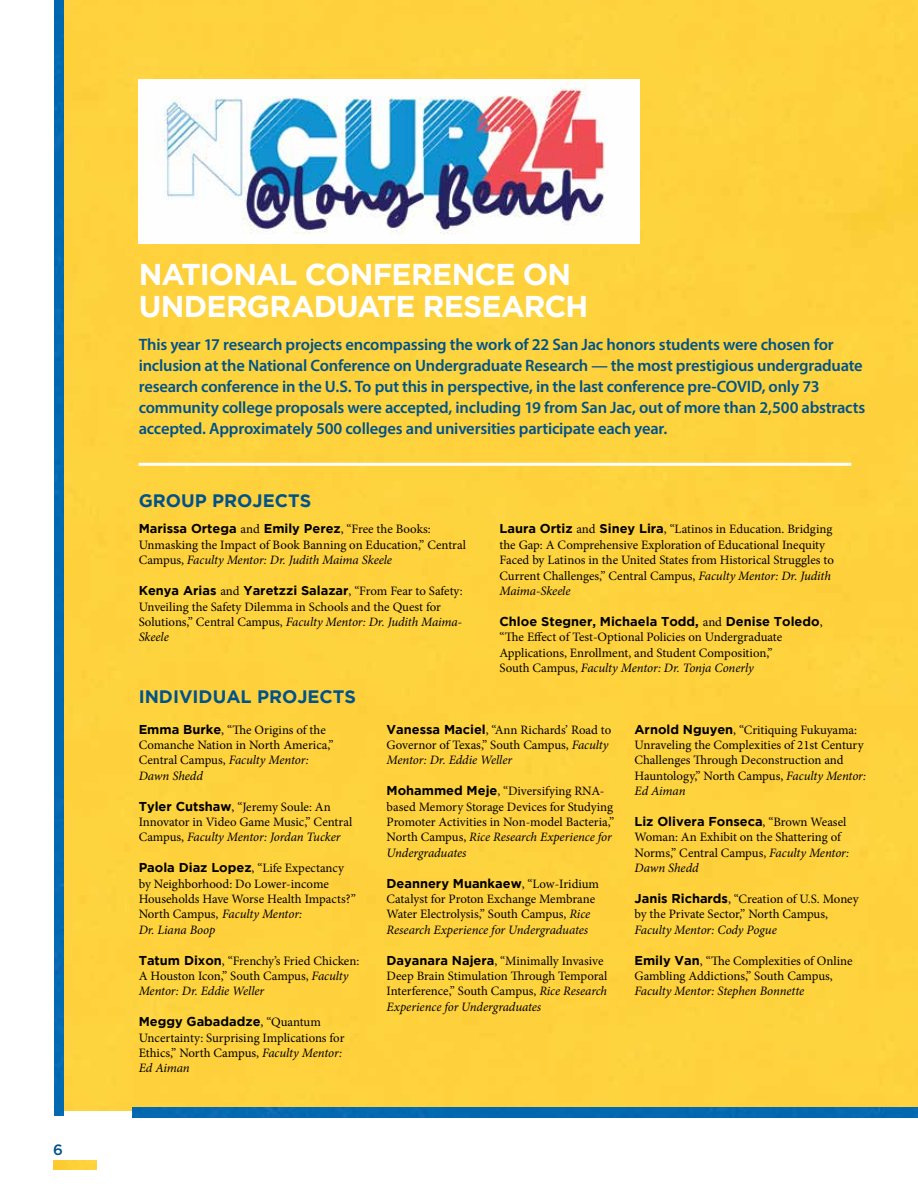
<style>
.page{position:relative;width:918px;height:1188px;background:#fff}
.page>*{position:absolute;margin:0;border:0;box-sizing:border-box;transform-origin:0 0}
.t1{font:700 30px/31.5px "Gotham";letter-spacing:-.03em;color:#fff}
.t2{font:700 18px "Gotham";color:#005289}
.t3{font:600 16.5px/21px "Myriad Pro";letter-spacing:-.01em;color:#005289}
.t4{font:500 15px "Gotham";color:#005289}
.t5{font:12.9px/15.5px "Minion Pro";letter-spacing:-.005em;color:#000}
.t6{font:700 12.9px "Gotham";color:#000}
.t7{font:italic 12.9px "Minion Pro";letter-spacing:-.005em;color:#000}
.s1{font-family:"Minion Pro";font-weight:400}
.s2{font-style:italic}
.s3{font-family:"Gotham";font-weight:700}
</style>
<div class="page">
<img style="left:53px;top:1160px;width:43px;height:10px">
<div style="left:64px;top:0;width:854px;height:1111px;background:#fed23e"></div>
<hr style="left:139px;top:463px;width:712px;height:3px;background:#fff">
<div style="left:54px;top:0;width:10px;height:1116px;background:#0369b1"></div>
<div style="left:132px;top:1107px;width:786px;height:10px;background:#0369b1"></div>
<img style="left:139px;top:80px;width:500px;height:164px">
<p class="t4" style="left:53px;top:1139px;width:11px">6</p>
<h1 class="t1" style="left:139px;top:258px;width:451px">NATIONAL CONFERENCE ON<br>UNDERGRADUATE RESEARCH</h1>
<p class="t3" style="left:139px;top:334px;width:728px">This year 17 research projects encompassing the work of 22 San Jac honors students were chosen for inclusion at the National Conference on Undergraduate Research — the most prestigious undergraduate research conference in the U.S. To put this in perspective, in the last conference pre-COVID, only 73 community college proposals were accepted, including 19 from San Jac, out of more than 2,500 abstracts accepted. Approximately 500 colleges and universities participate each year.</p>
<h2 class="t2" style="left:139px;top:490px;width:174px">GROUP PROJECTS</h2>
<p class="t6" style="left:139px;top:521px;width:294px">Marissa Ortega <span class="s1">and</span> Emily Perez<span class="s1">, “Free the Books:</span></p>
<p class="t5" style="left:139px;top:537px;width:329px">Unmasking the Impact of Book Banning on Education,” Central<br>Campus, <span class="s2">Faculty Mentor: Dr. Judith Maima Skeele</span></p>
<p class="t6" style="left:139px;top:583px;width:326px">Kenya Arias <span class="s1">and</span> Yaretzzi Salazar<span class="s1">, “From Fear to Safety:</span></p>
<p class="t5" style="left:139px;top:599px;width:325px">Unveiling the Safety Dilemma in Schools and the Quest for<br>Solutions,” Central Campus, <span class="s2">Faculty Mentor: Dr. Judith Maima-<br>Skeele</span></p>
<h2 class="t2" style="left:139px;top:686px;width:219px">INDIVIDUAL PROJECTS</h2>
<p class="t5" style="left:500px;top:522px;width:336px"><span class="s3">Laura Ortiz</span> and <span class="s3">Siney Lira</span>, “Latinos in Education. Bridging the Gap: A Comprehensive Exploration of Educational Inequity Faced by Latinos in the United States from Historical Struggles to Current Challenges,” Central Campus, <span class="s2">Faculty Mentor: Dr. Judith Maima-Skeele</span></p>
<p class="t6" style="left:500px;top:614px;width:325px">Chloe Stegner, Michaela Todd, <span class="s1">and</span> Denise Toledo<span class="s1">,</span></p>
<p class="t5" style="left:500px;top:630px;width:284px">“The Effect of Test-Optional Policies on Undergraduate<br>Applications, Enrollment, and Student Composition,”<br>South Campus, <span class="s2">Faculty Mentor: Dr. Tonja Conerly</span></p>
<p class="t5" style="left:139px;top:722px;width:197px"><span class="s3">Emma Burke</span>, “The Origins of the<br>Comanche Nation in North America,”<br>Central Campus, <span class="s2">Faculty Mentor:<br>Dawn Shedd</span></p>
<p class="t5" style="left:139px;top:799px;width:215px"><span class="s3">Tyler Cutshaw</span>, “Jeremy Soule: An<br>Innovator in Video Game Music,” Central<br>Campus, <span class="s2">Faculty Mentor: Jordan Tucker</span></p>
<p class="t5" style="left:139px;top:860px;width:219px"><span class="s3">Paola Diaz Lopez</span>, “Life Expectancy by Neighborhood: Do Lower-income<br>Households Have Worse Health Impacts?”<br>North Campus, <span class="s2">Faculty Mentor:<br>Dr. Liana Boop</span></p>
<p class="t5" style="left:139px;top:953px;width:222px"><span class="s3">Tatum Dixon</span>, “Frenchy’s Fried Chicken:<br>A Houston Icon,” South Campus, <span class="s2">Faculty<br>Mentor: Dr. Eddie Weller</span></p>
<p class="t6" style="left:139px;top:1014px;width:184px">Meggy Gabadadze<span class="s1">, “Quantum</span></p>
<p class="t5" style="left:139px;top:1030px;width:207px">Uncertainty: Surprising Implications for<br>Ethics,” North Campus, <span class="s2">Faculty Mentor:<br>Ed Aiman</span></p>
<p class="t5" style="left:387px;top:722px;width:226px"><span class="s3">Vanessa Maciel</span>, “Ann Richards’ Road to<br>Governor of Texas,” South Campus, <span class="s2">Faculty<br>Mentor: Dr. Eddie Weller</span></p>
<p class="t5" style="left:387px;top:783px;width:229px"><span class="s3">Mohammed Meje</span>, “Diversifying RNA&shy;based Memory Storage Devices for Studying Promoter Activities in Non-model Bacteria,” North Campus, <span class="s2">Rice Research Experience for Undergraduates</span></p>
<p class="t6" style="left:387px;top:876px;width:214px">Deannery Muankaew<span class="s1">, “Low-Iridium</span></p>
<p class="t5" style="left:387px;top:891px;width:210px">Catalyst for Proton Exchange Membrane<br>Water Electrolysis,” South Campus, <span class="s2">Rice<br>Research Experience for Undergraduates</span></p>
<p class="t5" style="left:387px;top:953px;width:222px"><span class="s3">Dayanara Najera</span>, “Minimally Invasive Deep Brain Stimulation Through Temporal Interference,” South Campus, <span class="s2">Rice Research Experience for Undergraduates</span></p>
<p class="t5" style="left:634px;top:722px;width:233px"><span class="s3">Arnold Nguyen</span>, “Critiquing Fukuyama:<br>Unraveling the Complexities of 21st Century Challenges Through Deconstruction and Hauntology,” North Campus, <span class="s2">Faculty Mentor:<br>Ed Aiman</span></p>
<p class="t6" style="left:634px;top:814px;width:213px">Liz Olivera Fonseca<span class="s1">, “Brown Weasel</span></p>
<p class="t5" style="left:634px;top:830px;width:216px">Woman: An Exhibit on the Shattering of<br>Norms,” Central Campus, <span class="s2">Faculty Mentor:<br>Dawn Shedd</span></p>
<p class="t5" style="left:634px;top:891px;width:226px"><span class="s3">Janis Richards</span>, “Creation of U.S. Money by the Private Sector,” North Campus,</p>
<p class="t7" style="left:634px;top:921px;width:144px">Faculty Mentor: Cody Pogue</p>
<p class="t5" style="left:634px;top:953px;width:220px"><span class="s3">Emily Van</span>, “The Complexities of Online<br>Gambling Addictions,” South Campus,</p>
<p class="t7" style="left:634px;top:983px;width:171px">Faculty Mentor: Stephen Bonnette</p>
</div>
